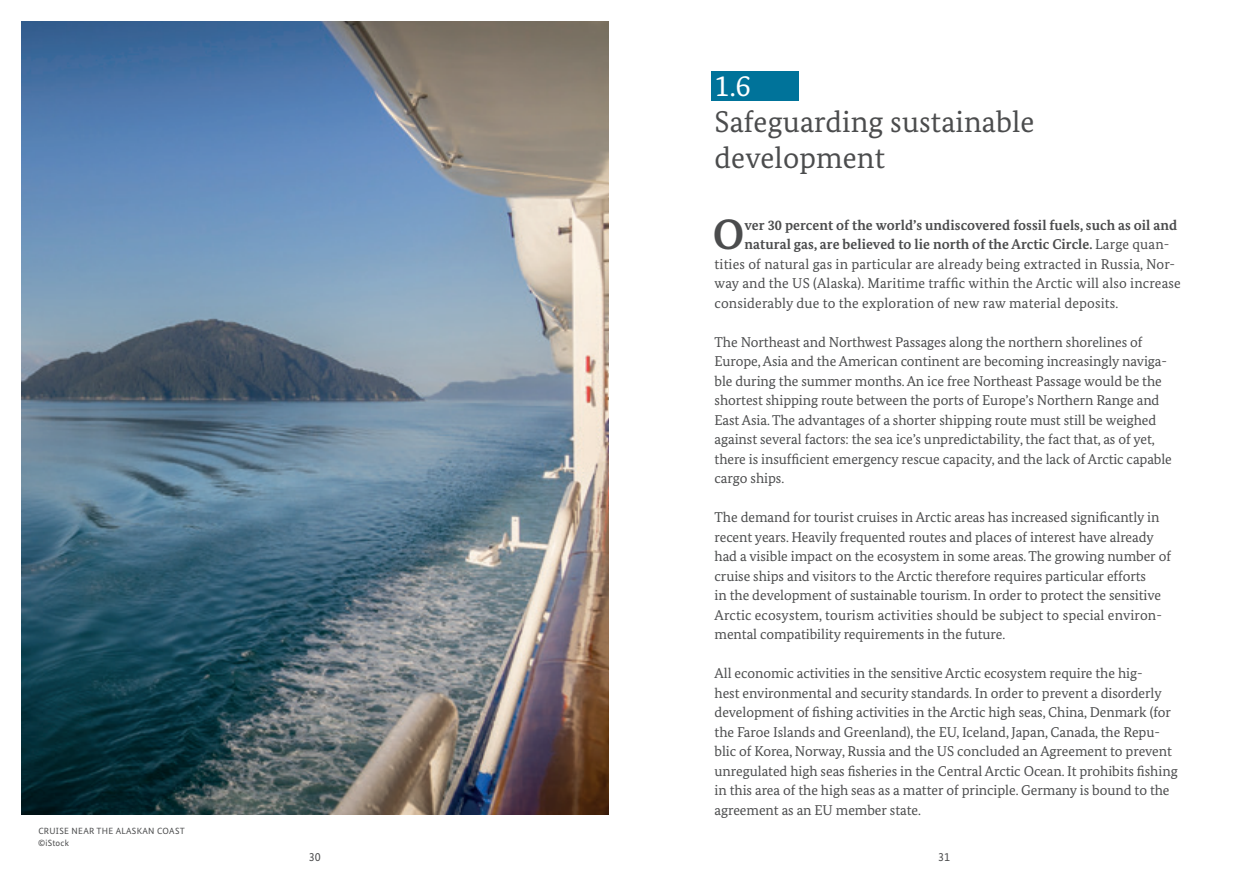
<style>
.page{position:relative;width:1259px;height:893px;background:#fff}
.page>*{position:absolute;margin:0;border:0;box-sizing:border-box;transform-origin:0 0}
.t1{font:700 42.45px "Bundes Serif";color:#4b4c4d}
.t2{font:30px "Bundes Serif";letter-spacing:.005em;color:#4b4c4d}
.t3{font:30px "Bundes Serif";color:#fff}
.t4{font:14.25px/19.5px "Bundes Serif";letter-spacing:-.005em;color:#4b4c4d}
.t5{font:700 14.25px "Bundes Serif";letter-spacing:.005em;color:#4b4c4d}
.t6{font:12px "Bundes Sans";color:#4b4c4d}
.t7{font:9px "Bundes Sans";letter-spacing:.03em;color:#4b4c4d}
.s1{font-weight:400}
</style>
<div class="page">
<img style="left:21px;top:21px;width:587px;height:793px">
<div style="left:711px;top:71px;width:88px;height:30px;background:#00739a"></div>
<p class="t7" style="left:38px;top:825px;width:148px">CRUISE NEAR THE ALASKAN COAST</p>
<p class="t7" style="left:38px;top:837px;width:32px">©iStock</p>
<p class="t6" style="left:309px;top:850px;width:13px">30</p>
<p class="t3" style="left:714px;top:67px;width:38px">1.6</p>
<p class="t2" style="left:714px;top:103px;width:321px">Safeguarding sustainable</p>
<p class="t2" style="left:714px;top:139px;width:172px">development</p>
<p class="t1" style="left:712px;top:209px;width:33px">O</p>
<p class="t5" style="left:744px;top:216px;width:434px">ver 30 percent of the world’s undiscovered fossil fuels, such as oil and</p>
<p class="t5" style="left:744px;top:235px;width:426px">natural gas, are believed to lie north of the Arctic Circle. <span class="s1">Large quan-</span></p>
<p class="t4" style="left:714px;top:254px;width:462px">tities of natural gas in particular are already being extracted in Russia, Nor-</p>
<p class="t4" style="left:714px;top:273px;width:468px">way and the US (Alaska). Maritime traffic within the Arctic will also increase</p>
<p class="t4" style="left:714px;top:293px;width:405px">considerably due to the exploration of new raw material deposits.</p>
<p class="t4" style="left:714px;top:332px;width:459px">The Northeast and Northwest Passages along the northern shorelines of Europe, Asia and the American continent are becoming increasingly naviga&shy;ble during the summer months. An ice free Northeast Passage would be the shortest shipping route between the ports of Europe’s Northern Range and East Asia. The advantages of a shorter shipping route must still be weighed against several factors: the sea ice’s unpredictability, the fact that, as of yet, there is insufficient emergency rescue capacity, and the lack of Arctic capable cargo ships.</p>
<p class="t4" style="left:714px;top:507px;width:446px">The demand for tourist cruises in Arctic areas has increased significantly in</p>
<p class="t4" style="left:714px;top:527px;width:458px">recent years. Heavily frequented routes and places of interest have already had a visible impact on the ecosystem in some areas. The growing number of cruise ships and visitors to the Arctic therefore requires particular efforts</p>
<p class="t4" style="left:714px;top:585px;width:448px">in the development of sustainable tourism. In order to protect the sensitive</p>
<p class="t4" style="left:714px;top:605px;width:449px">Arctic ecosystem, tourism activities should be subject to special environ-</p>
<p class="t4" style="left:714px;top:624px;width:292px">mental compatibility requirements in the future.</p>
<p class="t4" style="left:714px;top:663px;width:465px">All economic activities in the sensitive Arctic ecosystem require the hig-<br>hest environmental and security standards. In order to prevent a disorderly development of fishing activities in the Arctic high seas, China, Denmark (for the Faroe Islands and Greenland), the EU, Iceland, Japan, Canada, the Repu&shy;blic of Korea, Norway, Russia and the US concluded an Agreement to prevent unregulated high seas fisheries in the Central Arctic Ocean. It prohibits fishing in this area of the high seas as a matter of principle. Germany is bound to the agreement as an EU member state.</p>
<p class="t6" style="left:938px;top:850px;width:13px">31</p>
</div>
